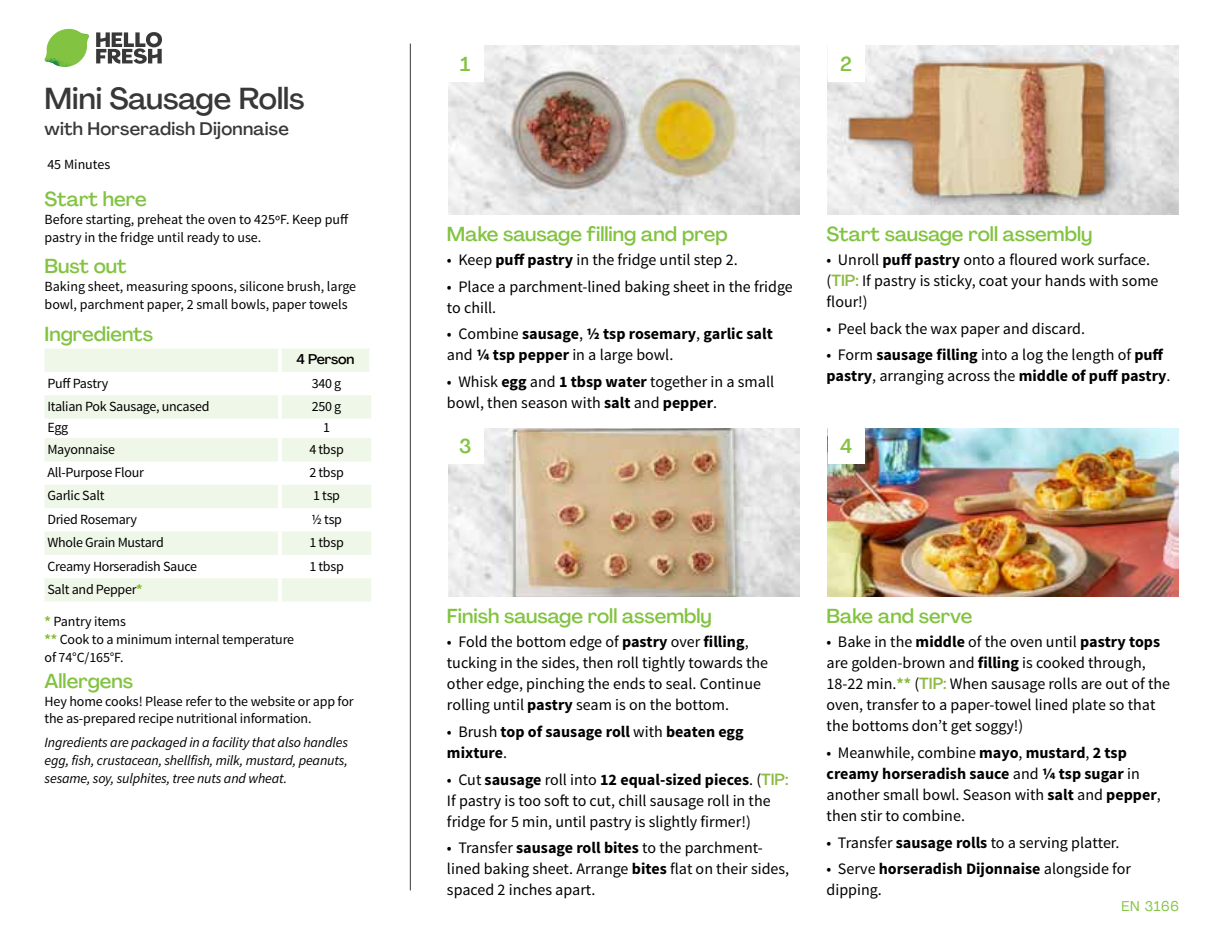
<style>
.page{position:relative;width:1224px;height:936px;background:#fff}
.page>*{position:absolute;margin:0;border:0;box-sizing:border-box;transform-origin:0 0}
.t1{font:500 30px "Agrandir";color:#383839}
.t2{font:500 20px "Agrandir";color:#82c341}
.t3{font:500 18px "Agrandir";letter-spacing:.01em;color:#383839}
.t4{font:16px/21px "Source Sans Pro";color:#000}
.t5{font:700 16px/21px "Source Sans Pro";color:#000}
.t6{font:14px/18px "Source Sans Pro";letter-spacing:-.01em;color:#000}
.t7{font:italic 14px/18px "Source Sans Pro";letter-spacing:-.01em;color:#000;text-align:justify}
.t8{font:500 14px "Agrandir";letter-spacing:-.01em;color:#000}
.t9{font:14px "Agrandir";letter-spacing:.05em;color:#82c341}
.s1{font-weight:700;color:#8cba42}
.s2{font-weight:700}
.s3{font-weight:400}
.s4{font-family:"Agrandir";font-weight:500;color:#8cba42}
</style>
<div class="page">
<svg style="left:96px;top:32px;width:66px;height:32px"></svg>
<svg style="left:48px;top:29px;width:40px;height:26px"></svg>
<img style="left:69px;top:29px;width:20px;height:17px">
<img style="left:47px;top:43px;width:38px;height:8px">
<img style="left:44px;top:46px;width:40px;height:21px">
<img style="left:68px;top:51px;width:17px;height:16px">
<hr style="left:410px;top:44px;width:1px;height:846px;background:#383839">
<svg style="left:45px;top:349px;width:326px;height:253px;fill:#eff7e8"></svg>
<hr style="left:278px;top:349px;width:4px;height:23px;background:#fff">
<hr style="left:369px;top:349px;width:4px;height:23px;background:#fff">
<hr style="left:278px;top:372px;width:4px;height:23px;background:#fff">
<hr style="left:278px;top:395px;width:4px;height:24px;background:#fff">
<hr style="left:278px;top:419px;width:4px;height:19px;background:#fff">
<hr style="left:278px;top:438px;width:4px;height:23px;background:#fff">
<hr style="left:278px;top:461px;width:4px;height:24px;background:#fff">
<hr style="left:278px;top:485px;width:4px;height:23px;background:#fff">
<hr style="left:278px;top:508px;width:4px;height:24px;background:#fff">
<hr style="left:278px;top:532px;width:4px;height:23px;background:#fff">
<hr style="left:278px;top:555px;width:4px;height:23px;background:#fff">
<hr style="left:278px;top:578px;width:4px;height:24px;background:#fff">
<img style="left:448px;top:46px;width:351px;height:169px">
<img style="left:448px;top:428px;width:351px;height:168px">
<img style="left:828px;top:46px;width:351px;height:169px">
<img style="left:828px;top:428px;width:351px;height:168px">
<div style="left:447px;top:46px;width:37px;height:36px;background:#fff"></div>
<div style="left:447px;top:428px;width:37px;height:36px;background:#fff"></div>
<div style="left:828px;top:46px;width:36px;height:36px;background:#fff"></div>
<div style="left:828px;top:428px;width:36px;height:36px;background:#fff"></div>
<h1 class="t1" style="left:45px;top:80px;width:262px">Mini Sausage Rolls</h1>
<p class="t3" style="left:45px;top:118px;width:246px">with Horseradish Dijonnaise</p>
<p class="t6" style="left:47px;top:156px;width:64px">45 Minutes</p>
<p class="t2" style="left:45px;top:187px;width:104px">Start here</p>
<p class="t6" style="left:45px;top:211px;width:305px">Before starting, preheat the oven to 425ºF. Keep puff pastry in the fridge until ready to use.</p>
<p class="t2" style="left:45px;top:254px;width:84px">Bust out</p>
<p class="t6" style="left:45px;top:278px;width:313px">Baking sheet, measuring spoons, silicone brush, large bowl, parchment paper, 2 small bowls, paper towels</p>
<p class="t2" style="left:45px;top:321px;width:110px">Ingredients</p>
<p class="t8" style="left:297px;top:351px;width:59px">4 Person</p>
<p class="t6" style="left:47px;top:374px;width:62px">Puff Pastry</p>
<p class="t6" style="left:312px;top:374px;width:31px">340 g</p>
<p class="t6" style="left:47px;top:397px;width:164px">Italian Pok Sausage, uncased</p>
<p class="t6" style="left:312px;top:397px;width:31px">250 g</p>
<p class="t6" style="left:47px;top:419px;width:22px">Egg</p>
<p class="t6" style="left:323px;top:419px;width:8px">1</p>
<p class="t6" style="left:47px;top:440px;width:69px">Mayonnaise</p>
<p class="t6" style="left:309px;top:440px;width:36px">4 tbsp</p>
<p class="t6" style="left:47px;top:464px;width:98px">All-Purpose Flour</p>
<p class="t6" style="left:309px;top:464px;width:36px">2 tbsp</p>
<p class="t6" style="left:47px;top:487px;width:58px">Garlic Salt</p>
<p class="t6" style="left:313px;top:487px;width:28px">1 tsp</p>
<p class="t6" style="left:47px;top:510px;width:91px">Dried Rosemary</p>
<p class="t6" style="left:311px;top:510px;width:32px">1/2 tsp</p>
<p class="t6" style="left:47px;top:534px;width:118px">Whole Grain Mustard</p>
<p class="t6" style="left:309px;top:534px;width:36px">1 tbsp</p>
<p class="t6" style="left:47px;top:557px;width:151px">Creamy Horseradish Sauce</p>
<p class="t6" style="left:309px;top:557px;width:36px">1 tbsp</p>
<p class="t6" style="left:47px;top:581px;width:97px">Salt and Pepper<span class="s1">*</span></p>
<p class="t6" style="left:45px;top:613px;width:251px"><span class="s1">*</span> Pantry items<br><span class="s1">**</span> Cook to a minimum internal temperature of 74°C/165°F.</p>
<p class="t2" style="left:45px;top:668px;width:90px">Allergens</p>
<p class="t6" style="left:45px;top:692px;width:311px">Hey home cooks! Please refer to the website or app for the as-prepared recipe nutritional information.</p>
<p class="t7" style="left:45px;top:733px;width:305px">Ingredients are packaged in a facility that also handles egg, fish, crustacean, shellfish, milk, mustard, peanuts, sesame, soy, sulphites, tree nuts and wheat.</p>
<p class="t2" style="left:460px;top:52px;width:12px">1</p>
<p class="t2" style="left:840px;top:52px;width:13px">2</p>
<p class="t2" style="left:447px;top:221px;width:282px">Make sausage filling and prep</p>
<p class="t4" style="left:447px;top:249px;width:292px">• Keep <span class="s2">puff pastry</span> in the fridge until step 2.</p>
<p class="t4" style="left:447px;top:276px;width:347px">• Place a parchment-lined baking sheet in the fridge to chill.</p>
<p class="t5" style="left:447px;top:324px;width:327px"><span class="s3">• Combine</span> sausage<span class="s3">,</span> 1/2 tsp rosemary<span class="s3">,</span> garlic salt <span class="s3">and</span> 1/4 tsp pepper <span class="s3">in a large bowl.</span></p>
<p class="t4" style="left:447px;top:371px;width:329px">• Whisk <span class="s2">egg</span> and <span class="s2">1 tbsp water</span> together in a small bowl, then season with <span class="s2">salt</span> and <span class="s2">pepper</span>.</p>
<p class="t2" style="left:459px;top:434px;width:14px">3</p>
<p class="t2" style="left:827px;top:221px;width:267px">Start sausage roll assembly</p>
<p class="t4" style="left:827px;top:249px;width:333px">• Unroll <span class="s2">puff pastry</span> onto a floured work surface. (<span class="s4">TIP:</span> If pastry is sticky, coat your hands with some flour!)</p>
<p class="t4" style="left:827px;top:318px;width:260px">• Peel back the wax paper and discard.</p>
<p class="t4" style="left:827px;top:345px;width:345px">• Form <span class="s2">sausage filling</span> into a log the length of <span class="s2">puff pastry</span>, arranging across the <span class="s2">middle of puff pastry</span>.</p>
<p class="t2" style="left:840px;top:434px;width:14px">4</p>
<p class="t2" style="left:447px;top:604px;width:266px">Finish sausage roll assembly</p>
<p class="t4" style="left:447px;top:632px;width:323px">• Fold the bottom edge of <span class="s2">pastry</span> over <span class="s2">filling</span>, tucking in the sides, then roll tightly towards the other edge, pinching the ends to seal. Continue rolling until <span class="s2">pastry</span> seam is on the bottom.</p>
<p class="t5" style="left:447px;top:722px;width:298px"><span class="s3">• Brush</span> top of sausage roll <span class="s3">with</span> beaten egg mixture<span class="s3">.</span></p>
<p class="t4" style="left:447px;top:769px;width:343px">• Cut <span class="s2">sausage</span> roll into <span class="s2">12 equal-sized pieces</span>. (<span class="s4">TIP:<br></span>If pastry is too soft to cut, chill sausage roll in the fridge for 5 min, until pastry is slightly firmer!)</p>
<p class="t4" style="left:447px;top:838px;width:344px">• Transfer <span class="s2">sausage roll bites</span> to the parchment&shy;lined baking sheet. Arrange <span class="s2">bites</span> flat on their sides, spaced 2 inches apart.</p>
<p class="t2" style="left:827px;top:604px;width:147px">Bake and serve</p>
<p class="t4" style="left:827px;top:632px;width:345px">• Bake in the <span class="s2">middle</span> of the oven until <span class="s2">pastry tops </span>are golden-brown and <span class="s2">filling</span> is cooked through, 18-22 min.<span class="s1">**</span> (<span class="s4">TIP:</span> When sausage rolls are out of the oven, transfer to a paper-towel lined plate so that the bottoms don’t get soggy!)</p>
<p class="t4" style="left:827px;top:742px;width:336px">• Meanwhile, combine <span class="s2">mayo</span>, <span class="s2">mustard</span>, <span class="s2">2 tsp creamy horseradish sauce</span> and <span class="s2">1/4 tsp sugar</span> in another small bowl. Season with <span class="s2">salt</span> and <span class="s2">pepper</span>, then stir to combine.</p>
<p class="t4" style="left:827px;top:832px;width:294px">• Transfer <span class="s2">sausage rolls</span> to a serving platter.</p>
<p class="t4" style="left:827px;top:859px;width:306px">• Serve <span class="s2">horseradish Dijonnaise</span> alongside for dipping.</p>
<p class="t9" style="left:1121px;top:897px;width:59px">EN 3166</p>
</div>
